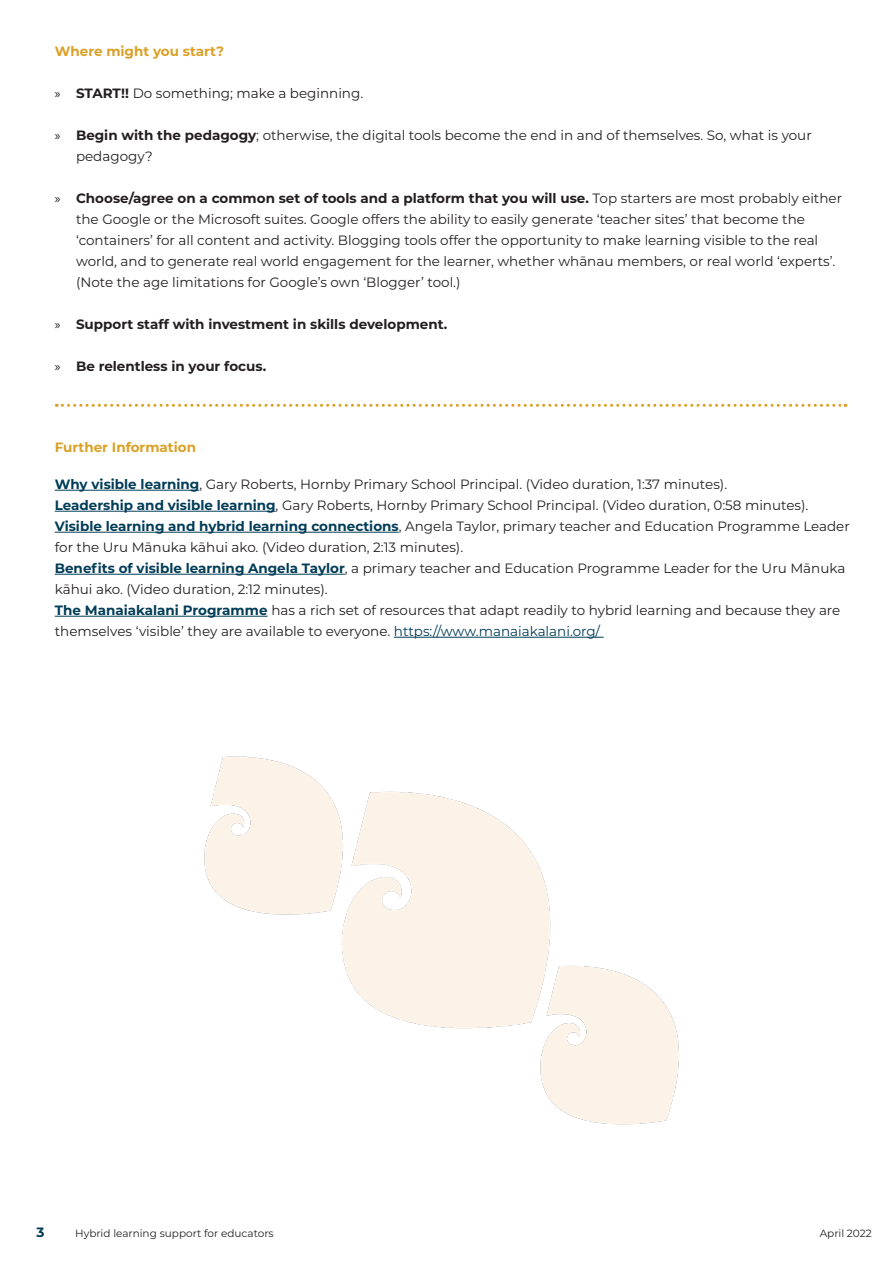
<style>
.page{position:relative;width:893px;height:1263px;background:#fff}
.page>*{position:absolute;margin:0;border:0;box-sizing:border-box;transform-origin:0 0}
.t1{font:13.5px/21px "Montserrat";color:#231f20}
.t2{font:700 13.5px "Montserrat";color:#231f20}
.t3{font:700 13.5px "Montserrat";color:#dba026}
.t4{font:700 13.5px "Montserrat";color:#013c58}
.t5{font:10.5px "Montserrat";color:#231f20}
.s1{font-family:"Myriad Pro"}
.s2{font-weight:700}
.s3{font-family:"Myriad Pro";font-weight:400}
.s4{font-weight:700;color:#013c58}
.s5{color:#013c58}
</style>
<div class="page">
<hr style="left:55px;top:490px;width:144px;height:1px;background:#013c58">
<hr style="left:55px;top:511px;width:221px;height:1px;background:#013c58">
<hr style="left:55px;top:532px;width:344px;height:1px;background:#013c58">
<hr style="left:55px;top:574px;width:290px;height:1px;background:#013c58">
<hr style="left:55px;top:616px;width:213px;height:1px;background:#013c58">
<hr style="left:394px;top:637px;width:210px;height:1px;background:#013c58">
<svg style="left:56px;top:404px;width:790px;height:3px"></svg>
<img style="left:204px;top:756px;width:101px;height:159px">
<img style="left:561px;top:966px;width:118px;height:159px">
<img style="left:305px;top:773px;width:282px;height:337px">
<p class="t3" style="left:55px;top:41px;width:171px">Where might you start?</p>
<p class="t1" style="left:55px;top:82px;width:310px"><span class="s1">»</span> <span class="s2">START!!</span> Do something; make a beginning.</p>
<p class="t1" style="left:76px;top:124px;width:737px;text-indent:-21px"><span class="s1">»</span> <span class="s2">Begin with the pedagogy</span>; otherwise, the digital tools become the end in and of themselves. So, what is your pedagogy?</p>
<p class="t1" style="left:76px;top:187px;width:768px;text-indent:-21px"><span class="s1">»</span> <span class="s2">Choose/agree on a common set of tools and a platform that you will use.</span> Top starters are most probably either the Google or the Microsoft suites. Google offers the ability to easily generate ‘teacher sites’ that become the ‘containers’ for all content and activity. Blogging tools offer the opportunity to make learning visible to the real world, and to generate real world engagement for the learner, whether whānau members, or real world ‘experts’. (Note the age limitations for Google’s own ‘Blogger’ tool.)</p>
<p class="t2" style="left:55px;top:314px;width:394px"><span class="s3">»</span> Support staff with investment in skills development.</p>
<p class="t2" style="left:55px;top:356px;width:213px"><span class="s3">»</span> Be relentless in your focus.</p>
<p class="t3" style="left:55px;top:437px;width:143px">Further Information</p>
<p class="t1" style="left:55px;top:473px;width:797px"><span class="s4">Why visible learning</span>, Gary Roberts, Hornby Primary School Principal. (Video duration, 1:37 minutes).<br><span class="s4">Leadership and visible learning</span>, Gary Roberts, Hornby Primary School Principal. (Video duration, 0:58 minutes).<br><span class="s4">Visible learning and hybrid learning connections</span>, Angela Taylor, primary teacher and Education Programme Leader for the Uru Mānuka kāhui ako. (Video duration, 2:13 minutes).<br><span class="s4">Benefits of visible learning Angela Taylor</span>, a primary teacher and Education Programme Leader for the Uru Mānuka kāhui ako. (Video duration, 2:12 minutes).<br><span class="s4">The Manaiakalani Programme</span> has a rich set of resources that adapt readily to hybrid learning and because they are themselves ‘visible’ they are available to everyone. <span class="s5">https://www.manaiakalani.org/</span></p>
<p class="t4" style="left:37px;top:1222px;width:9px">3</p>
<p class="t5" style="left:75px;top:1226px;width:200px">Hybrid learning support for educators</p>
<p class="t5" style="left:820px;top:1226px;width:53px">April 2022</p>
</div>
